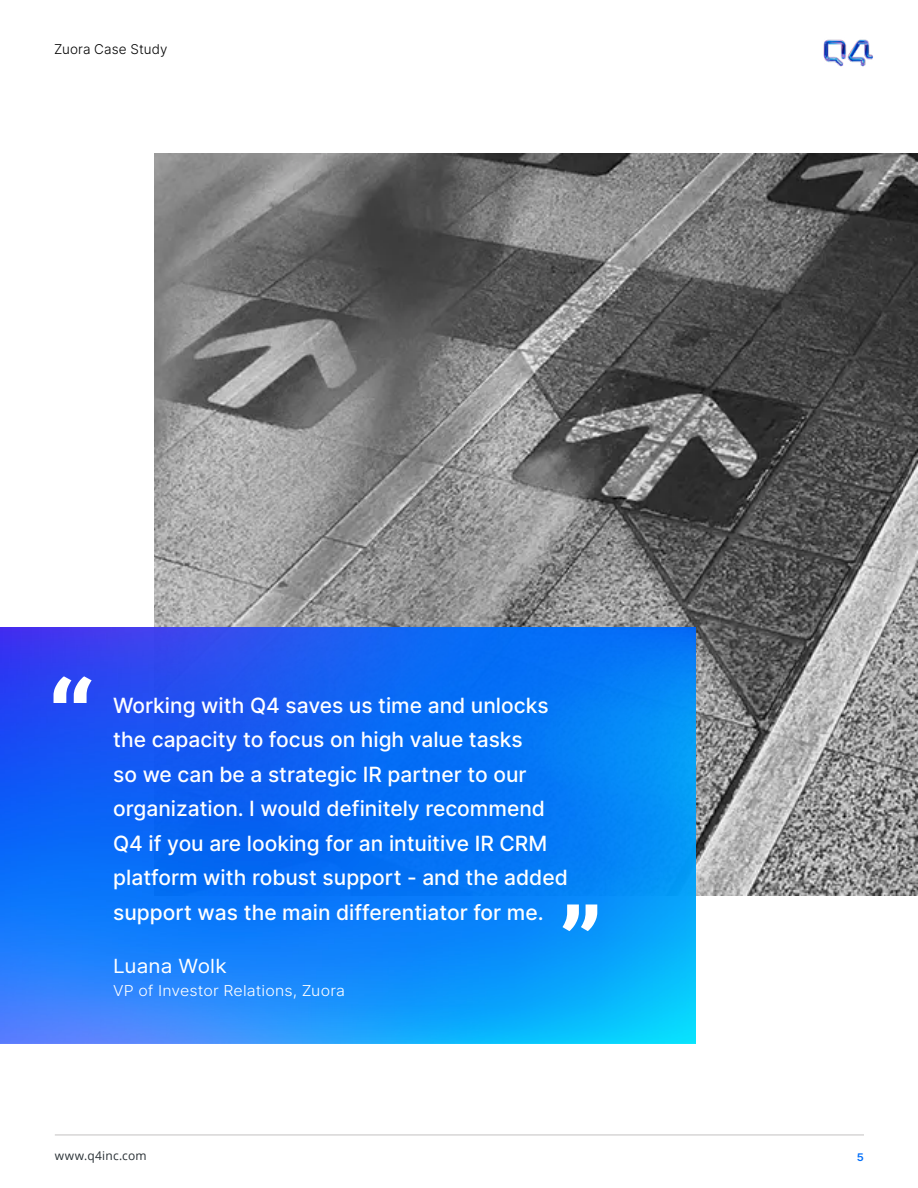
<style>
.page{position:relative;width:918px;height:1188px;background:#fff}
.page>*{position:absolute;margin:0;border:0;box-sizing:border-box;transform-origin:0 0}
.t1{font:500 21px/34.5px "Inter";color:#fff}
.t2{font:19.5px "Inter";letter-spacing:.005em;color:#fff;scale:1.07 1}
.t3{font:300 15px "Inter";letter-spacing:.01em;color:#fff;scale:1.07 1}
.t4{font:300 13.5px "Inter";letter-spacing:.01em;color:#000}
.t5{font:12px "Open Sans";letter-spacing:.02em;color:#2a3136}
.t6{font:600 10.5px "Inter";color:#006efa;scale:1.07 1}
</style>
<div class="page">
<img style="left:154px;top:154px;width:764px;height:742px">
<img style="left:0;top:627px;width:696px;height:417px">
<hr style="left:55px;top:1135px;width:809px;height:1px;background:#c4c2c2">
<img style="left:824px;top:39px;width:49px;height:28px">
<svg style="left:563px;top:904px;width:34px;height:27px"></svg>
<svg style="left:54px;top:676px;width:38px;height:27px"></svg>
<p class="t4" style="left:54px;top:39px;width:115px">Zuora Case Study</p>
<p class="t1" style="left:113px;top:687px;width:456px">Working with Q4 saves us time and unlocks the capacity to focus on high value tasks<br>so we can be a strategic IR partner to our organization. I would definitely recommend Q4 if you are looking for an intuitive IR CRM platform with robust support - and the added support was the main differentiator for me.</p>
<p class="t2" style="left:113px;top:952px;width:108px">Luana Wolk</p>
<p class="t3" style="left:113px;top:979px;width:218px">VP of Investor Relations, Zuora</p>
<p class="t5" style="left:55px;top:1147px;width:93px">www.q4inc.com</p>
<p class="t6" style="left:857px;top:1149px;width:8px">5</p>
</div>
